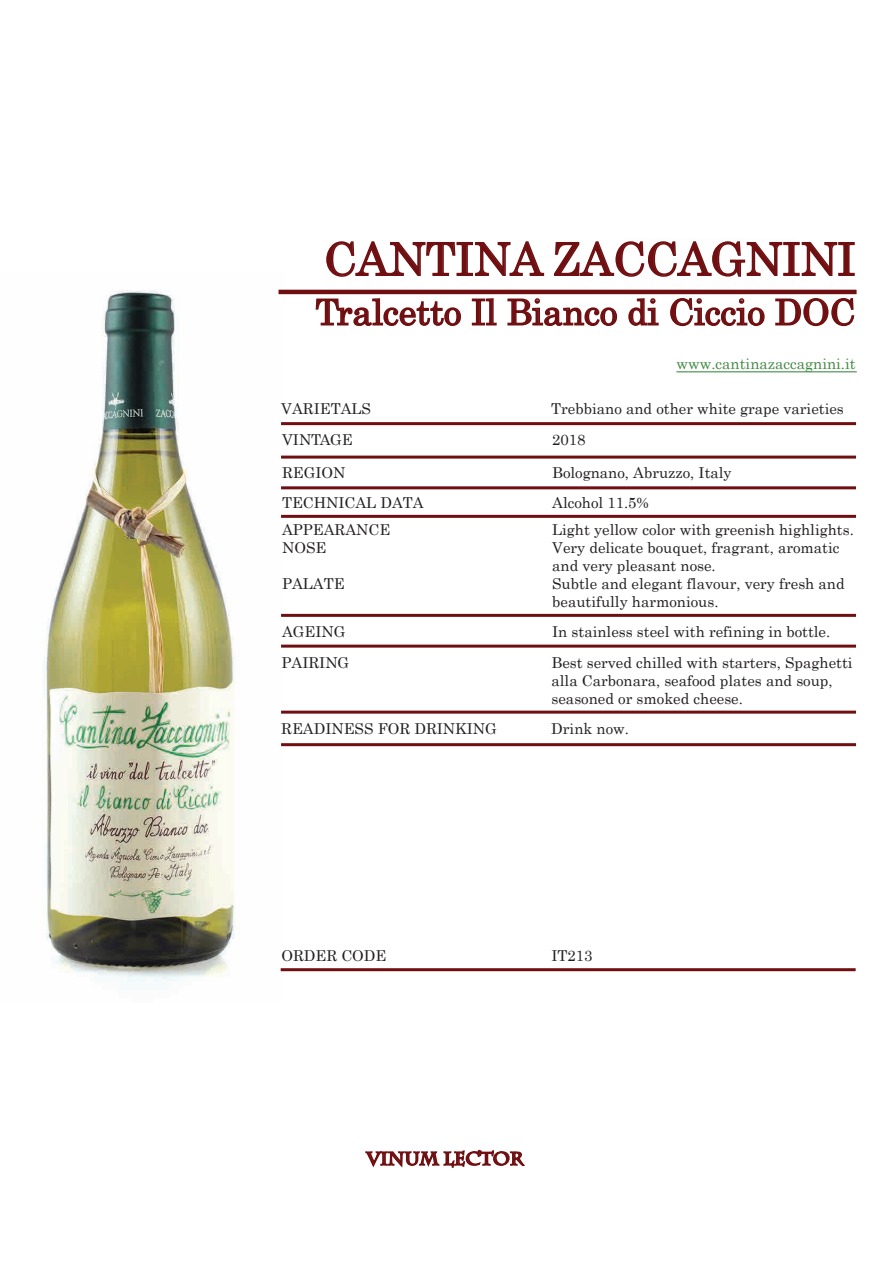
<style>
.page{position:relative;width:893px;height:1263px;background:#fff}
.page>*{position:absolute;margin:0;border:0;box-sizing:border-box;transform-origin:0 0}
.t1{font:45px "Century";color:#700f11}
.t2{font:35.25px "Century";color:#700f11}
.t3{font:700 18px "Charlemagne Std";color:#700f11}
.t4{font:15px/18px "Century";color:#231f20}
.t5{font:15px "Century";color:#428944}
</style>
<div class="page">
<img style="left:43px;top:289px;width:242px;height:693px">
<hr style="left:278px;top:290px;width:579px;height:4px;background:#700f11">
<div style="left:281px;top:456px;width:575px;height:3px;border:2px solid #700f11"></div>
<div style="left:281px;top:486px;width:575px;height:3px;border:2px solid #700f11"></div>
<div style="left:281px;top:614px;width:575px;height:3px;border:2px solid #700f11"></div>
<div style="left:281px;top:645px;width:575px;height:3px;border:2px solid #700f11"></div>
<div style="left:281px;top:711px;width:575px;height:3px;border:2px solid #700f11"></div>
<div style="left:281px;top:743px;width:575px;height:3px;border:2px solid #700f11"></div>
<svg style="left:315px;top:298px;width:146px;height:28px"></svg>
<svg style="left:471px;top:298px;width:26px;height:28px"></svg>
<svg style="left:507px;top:298px;width:111px;height:28px"></svg>
<svg style="left:628px;top:298px;width:31px;height:28px"></svg>
<svg style="left:670px;top:298px;width:95px;height:29px"></svg>
<svg style="left:775px;top:298px;width:80px;height:29px"></svg>
<div style="left:281px;top:968px;width:575px;height:3px;border:2px solid #700f11"></div>
<svg style="left:326px;top:241px;width:219px;height:36px"></svg>
<svg style="left:554px;top:240px;width:301px;height:38px"></svg>
<div style="left:281px;top:422px;width:575px;height:3px;border:2px solid #700f11"></div>
<svg style="left:365px;top:1149px;width:160px;height:19px"></svg>
<hr style="left:676px;top:371px;width:181px;height:1px;background:#408943">
<div style="left:281px;top:515px;width:575px;height:3px;border:2px solid #700f11"></div>
<h1 class="t1" style="left:324px;top:221px;width:533px">CANTINA ZACCAGNINI</h1>
<h2 class="t2" style="left:315px;top:282px;width:541px">Tralcetto Il Bianco di Ciccio DOC</h2>
<p class="t5" style="left:676px;top:351px;width:181px">www.cantinazaccagnini.it</p>
<p class="t4" style="left:281px;top:398px;width:91px">VARIETALS</p>
<p class="t4" style="left:551px;top:398px;width:294px">Trebbiano and other white grape varieties</p>
<p class="t4" style="left:282px;top:429px;width:72px">VINTAGE</p>
<p class="t4" style="left:552px;top:429px;width:35px">2018</p>
<p class="t4" style="left:282px;top:462px;width:65px">REGION</p>
<p class="t4" style="left:552px;top:462px;width:181px">Bolognano, Abruzzo, Italy</p>
<p class="t4" style="left:282px;top:492px;width:143px">TECHNICAL DATA</p>
<p class="t4" style="left:552px;top:492px;width:98px">Alcohol 11.5%</p>
<p class="t4" style="left:282px;top:519px;width:110px">APPEARANCE</p>
<p class="t4" style="left:552px;top:519px;width:303px">Light yellow color with greenish highlights.</p>
<p class="t4" style="left:282px;top:537px;width:46px">NOSE</p>
<p class="t4" style="left:552px;top:537px;width:289px">Very delicate bouquet, fragrant, aromatic and very pleasant nose.</p>
<p class="t4" style="left:282px;top:573px;width:64px">PALATE</p>
<p class="t4" style="left:552px;top:573px;width:294px">Subtle and elegant flavour, very fresh and beautifully harmonious.</p>
<p class="t4" style="left:282px;top:621px;width:65px">AGEING</p>
<p class="t4" style="left:552px;top:621px;width:280px">In stainless steel with refining in bottle.</p>
<p class="t4" style="left:281px;top:653px;width:69px">PAIRING</p>
<p class="t4" style="left:551px;top:653px;width:303px">Best served chilled with starters, Spaghetti alla Carbonara, seafood plates and soup, seasoned or smoked cheese.</p>
<p class="t4" style="left:281px;top:719px;width:217px">READINESS FOR DRINKING</p>
<p class="t4" style="left:551px;top:719px;width:79px">Drink now.</p>
<p class="t4" style="left:281px;top:945px;width:106px">ORDER CODE</p>
<p class="t4" style="left:551px;top:945px;width:43px">IT213</p>
<p class="t3" style="left:367px;top:1148px;width:158px">VINUM LECTOR</p>
</div>
